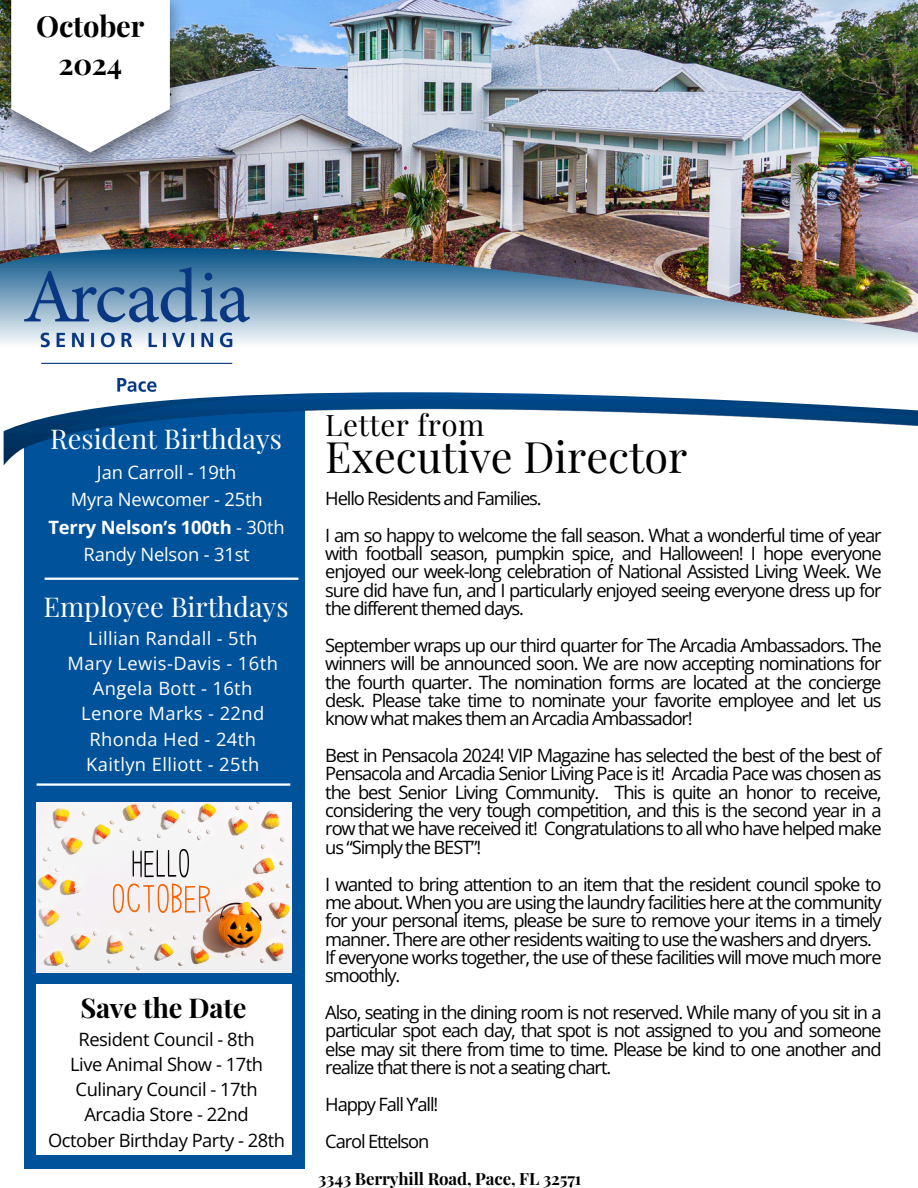
<style>
.page{position:relative;width:918px;height:1188px;background:#fff}
.page>*{position:absolute;margin:0;border:0;box-sizing:border-box;transform-origin:0 0}
.t1{font:43.2px "Playfair Display";color:#000}
.t2{font:29.55px "Playfair Display";letter-spacing:.015em;color:#000}
.t3{font:700 29.1px/37.8px "Playfair Display";letter-spacing:-.01em;color:#000;text-align:center}
.t4{font:27.3px "Playfair Display";color:#fff}
.t5{font:700 27.3px "Playfair Display";letter-spacing:-.01em;color:#000}
.t6{font:18.3px/18.3px "Open Sans";letter-spacing:-.06em;color:#000;text-align:justify}
.t7{font:18.3px "Open Sans";letter-spacing:.02em;color:#fff}
.t8{font:18.3px "Open Sans";letter-spacing:-.025em;color:#000}
.t9{font:18.3px "Open Sans";letter-spacing:-.01em;color:#fff}
.t10{font:700 18.3px "Open Sans";letter-spacing:-.01em;color:#fff}
.t11{font:700 16.8px "Playfair Display";letter-spacing:-.01em;color:#000}
.s1{font-weight:400}
</style>
<div class="page">
<div style="left:25px;top:388px;width:280px;height:780px;background:#00529b"></div>
<img style="left:0;top:0;width:918px;height:248px">
<img style="left:0;top:0;width:193px;height:184px">
<svg style="left:11px;top:0;width:159px;height:153px"></svg>
<img style="left:0;top:248px;width:918px;height:188px">
<img style="left:24px;top:268px;width:225px;height:123px">
<hr style="left:45px;top:578px;width:253px;height:2px;background:#fff">
<hr style="left:37px;top:783px;width:253px;height:3px;background:#fff">
<div style="left:37px;top:984px;width:255px;height:171px;background:#fff"></div>
<img style="left:37px;top:803px;width:254px;height:170px">
<p class="t3" style="left:36px;top:6px;width:109px">October<br>2024</p>
<p class="t4" style="left:50px;top:420px;width:233px">Resident Birthdays</p>
<p class="t9" style="left:97px;top:459px;width:141px">Jan Carroll - 19th</p>
<p class="t9" style="left:71px;top:487px;width:193px">Myra Newcomer - 25th</p>
<h2 class="t10" style="left:49px;top:514px;width:238px">Terry Nelson’s 100th <span class="s1">- 30th</span></h2>
<p class="t9" style="left:84px;top:542px;width:168px">Randy Nelson - 31st</p>
<p class="t4" style="left:44px;top:587px;width:246px">Employee Birthdays</p>
<p class="t7" style="left:88px;top:625px;width:171px">Lillian Randall - 5th</p>
<p class="t7" style="left:68px;top:650px;width:212px">Mary Lewis-Davis - 16th</p>
<p class="t7" style="left:93px;top:676px;width:161px">Angela Bott - 16th</p>
<h3 class="t7" style="left:81px;top:701px;width:185px">Lenore Marks - 22nd</h3>
<p class="t7" style="left:89px;top:726px;width:168px">Rhonda Hed - 24th</p>
<p class="t7" style="left:86px;top:751px;width:175px">Kaitlyn Elliott - 25th</p>
<h2 class="t5" style="left:80px;top:988px;width:168px">Save the Date</h2>
<p class="t8" style="left:79px;top:1026px;width:178px">Resident Council - 8th</p>
<p class="t8" style="left:70px;top:1051px;width:194px">Live Animal Show - 17th</p>
<h3 class="t8" style="left:76px;top:1077px;width:183px">Culinary Council - 17th</h3>
<p class="t8" style="left:84px;top:1102px;width:166px">Arcadia Store - 22nd</p>
<p class="t8" style="left:48px;top:1127px;width:239px">October Birthday Party - 28th</p>
<p class="t2" style="left:325px;top:404px;width:160px">Letter from</p>
<p class="t1" style="left:325px;top:426px;width:364px">Executive Director</p>
<p class="t6" style="left:325px;top:489px;width:218px">Hello Residents and Families.</p>
<p class="t6" style="left:325px;top:525px;width:558px">I am so happy to welcome the fall season. What a wonderful time of year with football season, pumpkin spice, and Halloween! I hope everyone enjoyed our week-long celebration of National Assisted Living Week. We sure did have fun, and I particularly enjoyed seeing everyone dress up for the different themed days.</p>
<p class="t6" style="left:325px;top:636px;width:558px">September wraps up our third quarter for The Arcadia Ambassadors. The winners will be announced soon. We are now accepting nominations for the fourth quarter. The nomination forms are located at the concierge desk. Please take time to nominate your favorite employee and let us know what makes them an Arcadia Ambassador!</p>
<h1 class="t6" style="left:325px;top:746px;width:558px">Best in Pensacola 2024! VIP Magazine has selected the best of the best of Pensacola and Arcadia Senior Living Pace is it! Arcadia Pace was chosen as the best Senior Living Community. This is quite an honor to receive, considering the very tough competition, and this is the second year in a row that we have received it! Congratulations to all who have helped make us “Simply the BEST”!</h1>
<p class="t6" style="left:325px;top:874px;width:558px">I wanted to bring attention to an item that the resident council spoke to me about. When you are using the laundry facilities here at the community for your personal items, please be sure to remove your items in a timely manner. There are other residents waiting to use the washers and dryers.</p>
<p class="t6" style="left:325px;top:948px;width:558px">If everyone works together, the use of these facilities will move much more smoothly.</p>
<p class="t6" style="left:325px;top:1003px;width:558px">Also, seating in the dining room is not reserved. While many of you sit in a particular spot each day, that spot is not assigned to you and someone else may sit there from time to time. Please be kind to one another and realize that there is not a seating chart.</p>
<p class="t6" style="left:325px;top:1095px;width:115px">Happy Fall Y’all!</p>
<p class="t6" style="left:325px;top:1131px;width:105px">Carol Ettelson</p>
<p class="t11" style="left:318px;top:1167px;width:265px">3343 Berryhill Road, Pace, FL 32571</p>
</div>
